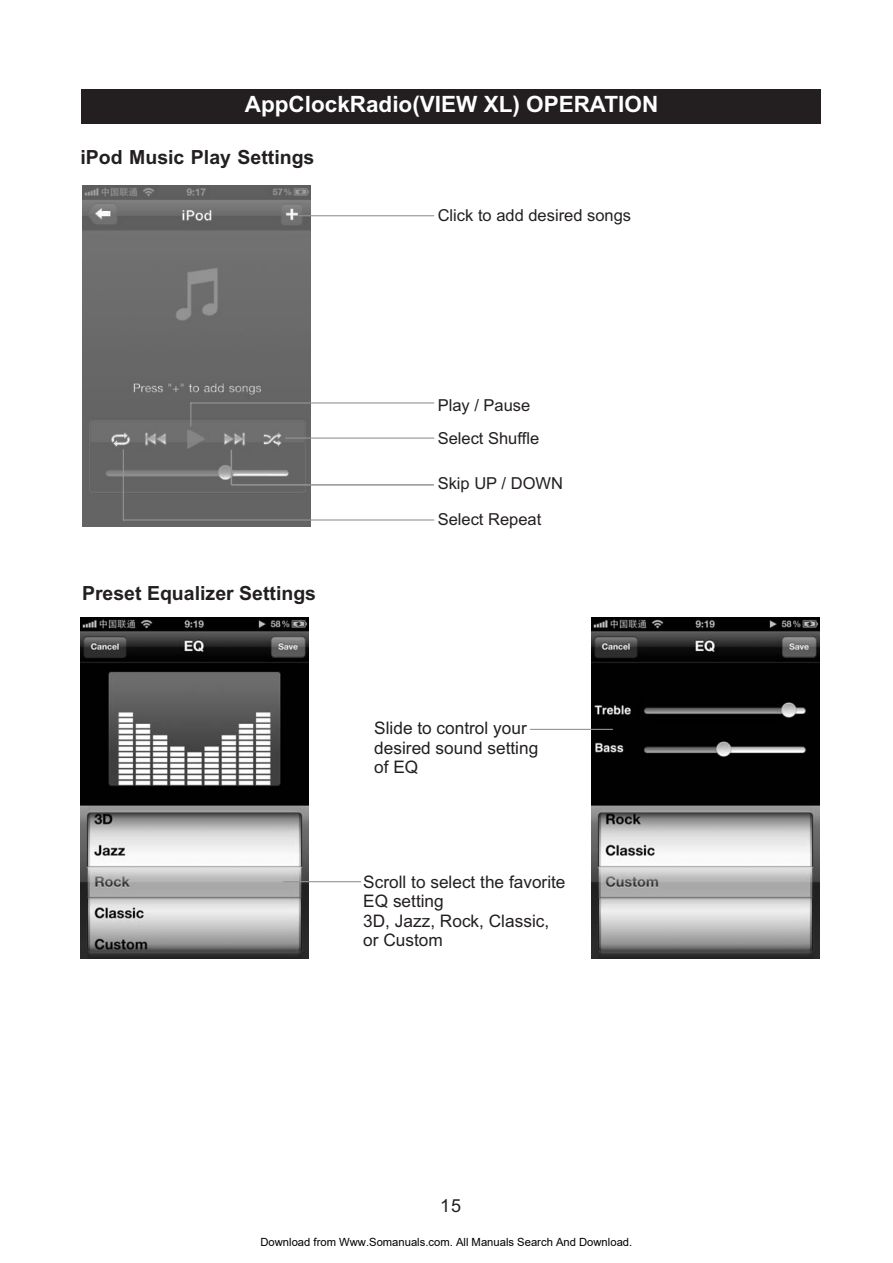
<style>
.page{position:relative;width:893px;height:1263px;background:#fff}
.page>*{position:absolute;margin:0;border:0;box-sizing:border-box;transform-origin:0 0}
.t1{font:700 22.5px "Arial";color:#fff}
.t2{font:700 19.5px "Arial";color:#231f20}
.t3{font:18px "Arial";color:#231f20}
.t4{font:17.25px/19.2px "Arial";color:#231f20}
.t5{font:16.5px/33.8px "Arial";color:#231f20}
.t6{font:11.25px "Arial";color:#000}
</style>
<div class="page">
<img style="left:83px;top:186px;width:228px;height:340px">
<img style="left:81px;top:618px;width:228px;height:340px">
<img style="left:592px;top:618px;width:227px;height:340px">
<hr style="left:299px;top:215px;width:135px;height:1px;background:#929495">
<hr style="left:285px;top:437px;width:149px;height:2px;background:#929495">
<hr style="left:123px;top:519px;width:311px;height:1px;background:#929495">
<hr style="left:123px;top:450px;width:1px;height:70px;background:#929495">
<hr style="left:191px;top:402px;width:243px;height:1px;background:#929495">
<svg style="left:190px;top:403px;width:1px;height:23px"></svg>
<hr style="left:231px;top:484px;width:203px;height:2px;background:#929495">
<hr style="left:231px;top:450px;width:1px;height:35px;background:#929495">
<hr style="left:283px;top:881px;width:78px;height:1px;background:#929495">
<hr style="left:530px;top:729px;width:83px;height:1px;background:#929495">
<div style="left:81px;top:89px;width:739px;height:35px;background:#231f20"></div>
<h1 class="t1" style="left:245px;top:96px;width:415px">AppClockRadio(VIEW XL) OPERATION</h1>
<p class="t2" style="left:80px;top:150px;width:236px">iPod Music Play Settings</p>
<p class="t5" style="left:438px;top:200px;width:195px">Click to add desired songs</p>
<p class="t2" style="left:82px;top:586px;width:236px">Preset Equalizer Settings</p>
<p class="t5" style="left:438px;top:389px;width:103px">Play / Pause<br>Select Shuffle</p>
<p class="t5" style="left:438px;top:467px;width:127px;line-height:35.5px">Skip UP / DOWN<br>Select Repeat</p>
<p class="t4" style="left:374px;top:720px;width:165px">Slide to control your desired sound setting of EQ</p>
<p class="t4" style="left:363px;top:874px;width:204px">Scroll to select the favorite<br>EQ setting<br>3D, Jazz, Rock, Classic, or Custom</p>
<p class="t3" style="left:440px;top:1199px;width:23px">15</p>
<p class="t6" style="left:260px;top:1235px;width:373px">Download from Www.Somanuals.com. All Manuals Search And Download.</p>
</div>
